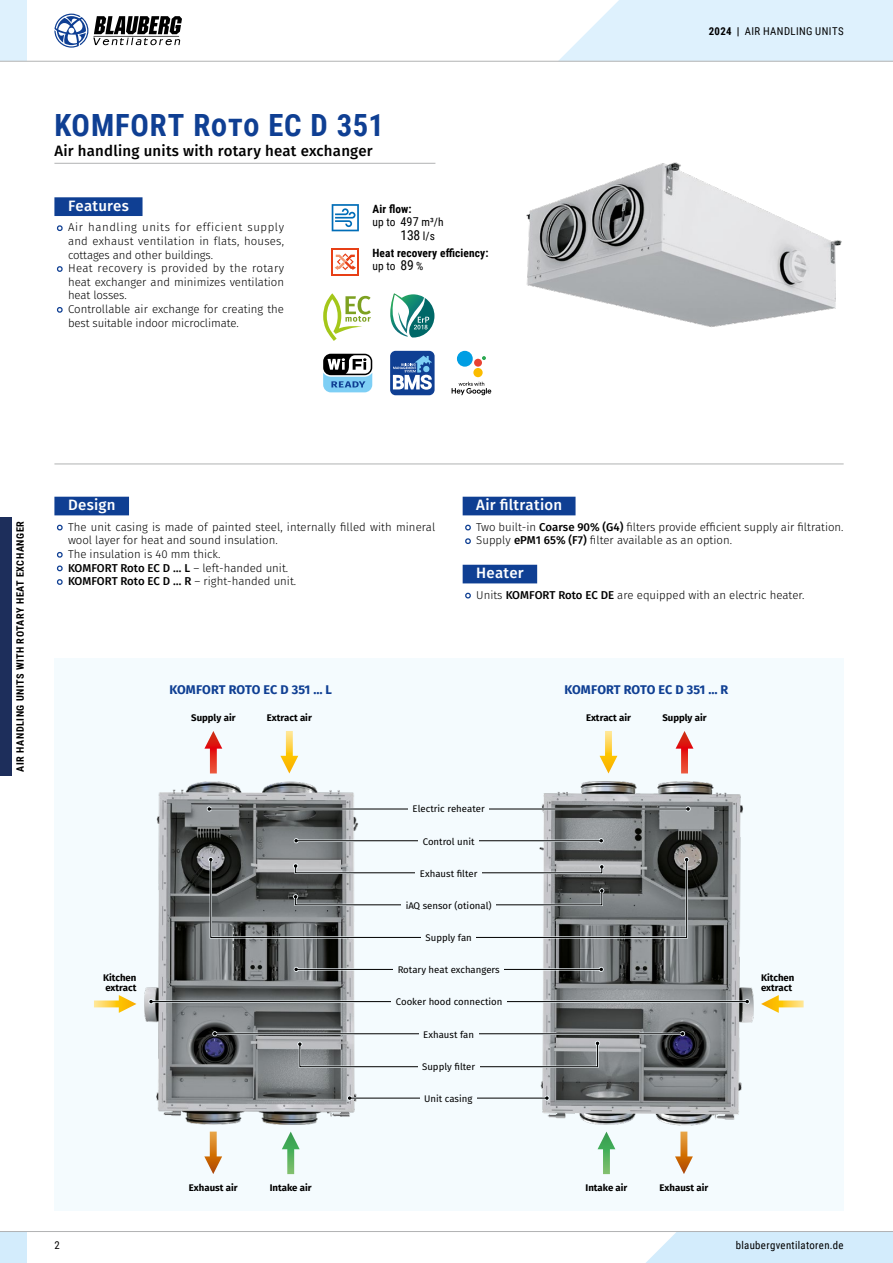
<style>
.page{position:relative;width:893px;height:1263px;background:#fff}
.page>*{position:absolute;margin:0;border:0;box-sizing:border-box;transform-origin:0 0}
.t1{font:700 30.6px "Roboto Condensed";letter-spacing:.025em;color:#0f3f93}
.t2{font:500 15px "Fira Sans";letter-spacing:.015em;color:#000}
.t3{font:500 15px "Fira Sans";letter-spacing:.015em;color:#fff}
.t4{font:13.65px "Roboto Condensed";color:#000}
.t5{font:700 12.6px "Fira Sans";color:#0f3f93}
.t6{font:300 11.4px/13.6px "Fira Sans";color:#000}
.t7{font:700 11.4px/13.6px "Roboto Condensed";letter-spacing:.01em;color:#000}
.t8{font:10.8px "Roboto Condensed";letter-spacing:.035em;color:#000}
.t9{font:700 10.2px "Roboto Condensed";letter-spacing:.055em;color:#000}
.t10{font:9.6px "Fira Sans";color:#000}
.t11{font:700 9.6px/10.2px "Fira Sans";color:#000}
.s1{font-weight:400}
.s2{font-weight:400;font-size:12.3px}
.s3{font-size:11.4px}
.s4{font-weight:400;font-size:13.65px}
.s5{font-weight:700}
.s6{font-weight:500}
</style>
<div class="page">
<hr style="left:54px;top:463px;width:790px;height:1px;background:#b1b2b3">
<hr style="left:54px;top:163px;width:381px;height:1px;background:#b1b2b3">
<div style="left:54px;top:197px;width:89px;height:19px;background:#0f3f93"></div>
<svg style="left:56px;top:225px;width:7px;height:7px"></svg>
<svg style="left:57px;top:266px;width:6px;height:6px"></svg>
<svg style="left:56px;top:307px;width:7px;height:6px"></svg>
<svg style="left:332px;top:204px;width:27px;height:27px"></svg>
<div style="left:332px;top:248px;width:27px;height:27px;background:#e73f16"></div>
<div style="left:333px;top:250px;width:24px;height:24px;background:#fff"></div>
<svg style="left:335px;top:253px;width:21px;height:17px"></svg>
<svg style="left:482px;top:356px;width:4px;height:4px"></svg>
<div style="left:474px;top:359px;width:8px;height:8px;background:#e84233;border-radius:50%"></div>
<div style="left:473px;top:368px;width:10px;height:9px;background:#fbbc00;border-radius:50%"></div>
<div style="left:457px;top:351px;width:16px;height:16px;background:#009ee3;border-radius:50%"></div>
<svg style="left:452px;top:382px;width:39px;height:13px"></svg>
<svg style="left:390px;top:293px;width:44px;height:44px"></svg>
<div style="left:390px;top:351px;width:45px;height:44px;background:#0f3f93;border-radius:5px"></div>
<svg style="left:393px;top:356px;width:39px;height:34px"></svg>
<svg style="left:323px;top:293px;width:48px;height:48px"></svg>
<div style="left:323px;top:354px;width:49px;height:21px;background:#000;border-radius:8px"></div>
<svg style="left:323px;top:355px;width:49px;height:37px"></svg>
<img style="left:526px;top:162px;width:316px;height:165px">
<div style="left:54px;top:497px;width:75px;height:18px;background:#0f3f93"></div>
<svg style="left:56px;top:524px;width:7px;height:7px"></svg>
<svg style="left:56px;top:551px;width:7px;height:7px"></svg>
<svg style="left:56px;top:565px;width:7px;height:7px"></svg>
<svg style="left:57px;top:579px;width:6px;height:6px"></svg>
<div style="left:463px;top:497px;width:112px;height:18px;background:#0f3f93"></div>
<div style="left:463px;top:565px;width:74px;height:18px;background:#0f3f93"></div>
<svg style="left:465px;top:524px;width:6px;height:7px"></svg>
<svg style="left:465px;top:538px;width:6px;height:6px"></svg>
<svg style="left:465px;top:592px;width:6px;height:7px"></svg>
<div style="left:54px;top:658px;width:790px;height:553px;background:#f4fbfe"></div>
<img style="left:144px;top:781px;width:215px;height:344px">
<img style="left:539px;top:781px;width:215px;height:345px">
<svg style="left:293px;top:863px;width:311px;height:12px"></svg>
<svg style="left:293px;top:888px;width:311px;height:19px"></svg>
<svg style="left:297px;top:1041px;width:303px;height:28px"></svg>
<div style="left:210px;top:858px;width:478px;height:80px;border:2px solid #f4fbfe"></div>
<div style="left:210px;top:859px;width:477px;height:79px;border:1px solid #000"></div>
<svg style="left:684px;top:857px;width:5px;height:5px"></svg>
<svg style="left:208px;top:857px;width:5px;height:5px"></svg>
<hr style="left:151px;top:1000px;width:596px;height:3px;background:#f4fbfe">
<hr style="left:151px;top:1001px;width:596px;height:1px;background:#000">
<svg style="left:745px;top:999px;width:5px;height:5px"></svg>
<svg style="left:148px;top:999px;width:6px;height:5px"></svg>
<hr style="left:215px;top:1033px;width:468px;height:2px;background:#f4fbfe">
<hr style="left:215px;top:1033px;width:468px;height:1px;background:#000">
<svg style="left:680px;top:1031px;width:5px;height:5px"></svg>
<svg style="left:212px;top:1031px;width:5px;height:5px"></svg>
<hr style="left:350px;top:1097px;width:197px;height:2px;background:#f4fbfe">
<hr style="left:350px;top:1098px;width:197px;height:1px;background:#000">
<svg style="left:544px;top:1095px;width:5px;height:6px"></svg>
<svg style="left:347px;top:1095px;width:5px;height:6px"></svg>
<hr style="left:296px;top:968px;width:305px;height:2px;background:#f4fbfe">
<hr style="left:296px;top:969px;width:305px;height:1px;background:#000">
<svg style="left:599px;top:967px;width:5px;height:5px"></svg>
<svg style="left:294px;top:967px;width:5px;height:5px"></svg>
<hr style="left:296px;top:840px;width:305px;height:2px;background:#f4fbfe">
<hr style="left:296px;top:840px;width:305px;height:1px;background:#000">
<svg style="left:599px;top:838px;width:5px;height:5px"></svg>
<svg style="left:294px;top:838px;width:5px;height:5px"></svg>
<hr style="left:209px;top:808px;width:479px;height:2px;background:#f4fbfe">
<hr style="left:209px;top:808px;width:479px;height:1px;background:#000">
<svg style="left:685px;top:806px;width:6px;height:5px"></svg>
<svg style="left:207px;top:806px;width:5px;height:5px"></svg>
<div style="left:408px;top:805px;width:81px;height:7px;background:#f4fbfe"></div>
<div style="left:418px;top:837px;width:61px;height:7px;background:#f4fbfe"></div>
<div style="left:401px;top:901px;width:95px;height:8px;background:#f4fbfe"></div>
<div style="left:421px;top:933px;width:55px;height:8px;background:#f4fbfe"></div>
<div style="left:416px;top:869px;width:66px;height:8px;background:#f4fbfe"></div>
<div style="left:393px;top:966px;width:111px;height:7px;background:#f4fbfe"></div>
<div style="left:419px;top:1030px;width:59px;height:7px;background:#f4fbfe"></div>
<div style="left:418px;top:1062px;width:61px;height:8px;background:#f4fbfe"></div>
<div style="left:420px;top:1094px;width:57px;height:8px;background:#f4fbfe"></div>
<div style="left:392px;top:998px;width:115px;height:7px;background:#f4fbfe"></div>
<svg style="left:204px;top:731px;width:18px;height:42px"></svg>
<svg style="left:676px;top:731px;width:17px;height:42px"></svg>
<svg style="left:204px;top:1131px;width:18px;height:43px"></svg>
<svg style="left:675px;top:1131px;width:18px;height:43px"></svg>
<svg style="left:282px;top:1131px;width:18px;height:43px"></svg>
<svg style="left:597px;top:1131px;width:18px;height:43px"></svg>
<svg style="left:280px;top:731px;width:18px;height:42px"></svg>
<svg style="left:600px;top:731px;width:17px;height:42px"></svg>
<svg style="left:94px;top:995px;width:42px;height:18px"></svg>
<svg style="left:761px;top:995px;width:43px;height:18px"></svg>
<div style="left:646px;top:1232px;width:247px;height:31px;background:#d3ecfc"></div>
<div style="left:0;top:1231px;width:27px;height:32px;background:#d3ecfc"></div>
<hr style="left:0;top:1231px;width:893px;height:1px;background:#b1b2b3">
<div style="left:0;top:0;width:27px;height:61px;background:#def1fd"></div>
<hr style="left:0;top:61px;width:893px;height:1px;background:#b1b2b3">
<svg style="left:558px;top:0;width:335px;height:62px;background:#e0f1fb"></svg>
<svg style="left:54px;top:14px;width:128px;height:34px"></svg>
<div style="left:0;top:517px;width:12px;height:259px;background:#1d2e5b"></div>
<h1 class="t1" style="left:54px;top:104px;width:331px">KOMFORT Roto EC D 351</h1>
<h2 class="t2" style="left:54px;top:141px;width:320px">Air handling units with rotary heat exchanger</h2>
<h2 class="t3" style="left:68px;top:195px;width:63px">Features</h2>
<p class="t6" style="left:68px;top:221px;width:218px">Air handling units for efficient supply and exhaust ventilation in flats, houses, cottages and other buildings.<br>Heat recovery is provided by the rotary heat exchanger and minimizes ventilation heat losses.<br>Controllable air exchange for creating the best suitable indoor microclimate.</p>
<p class="t7" style="left:372px;top:201px;width:73px">Air flow:<br><span class="s1">up to</span> <span class="s2">497</span> <span class="s1">m³/h</span></p>
<p class="t4" style="left:401px;top:225px;width:36px">138 <span class="s3">l/s</span></p>
<p class="t7" style="left:372px;top:245px;width:117px">Heat recovery efficiency: <span class="s1">up to</span> <span class="s4">89</span> <span class="s1">%</span></p>
<p class="t8" style="left:709px;top:23px;width:136px"><span class="s5">2024 |</span> AIR HANDLING UNITS</p>
<p class="t9" style="left:13px;top:771px;width:252px;rotate:-90deg">AIR HANDLING UNITS WITH ROTARY HEAT EXCHANGER</p>
<h2 class="t3" style="left:68px;top:494px;width:49px">Design</h2>
<p class="t6" style="left:68px;top:521px;width:369px">The unit casing is made of painted steel, internally filled with mineral wool layer for heat and sound insulation.<br>The insulation is 40 mm thick.<br><span class="s6">KOMFORT Roto EC D … L</span> – left-handed unit.<br><span class="s6">KOMFORT Roto EC D … R</span> – right-handed unit.</p>
<h2 class="t3" style="left:476px;top:494px;width:87px">Air filtration</h2>
<p class="t6" style="left:476px;top:521px;width:369px">Two built-in <span class="s6">Coarse 90% (G4)</span> filters provide efficient supply air filtration.<br>Supply <span class="s6">ePM1 65% (F7)</span> filter available as an option.</p>
<h2 class="t3" style="left:476px;top:563px;width:49px">Heater</h2>
<p class="t6" style="left:476px;top:589px;width:330px">Units <span class="s6">KOMFORT Roto EC DE</span> are equipped with an electric heater.</p>
<p class="t5" style="left:170px;top:681px;width:164px">KOMFORT ROTO EC D 351 … L</p>
<p class="t5" style="left:565px;top:681px;width:165px">KOMFORT ROTO EC D 351 … R</p>
<p class="t11" style="left:191px;top:714px;width:46px">Supply air</p>
<p class="t11" style="left:662px;top:714px;width:46px">Supply air</p>
<p class="t11" style="left:267px;top:714px;width:46px">Extract air</p>
<p class="t11" style="left:586px;top:714px;width:46px">Extract air</p>
<p class="t10" style="left:413px;top:802px;width:74px">Electric reheater</p>
<p class="t10" style="left:423px;top:834px;width:53px">Control unit</p>
<p class="t10" style="left:420px;top:867px;width:59px">Exhaust filter</p>
<p class="t10" style="left:406px;top:899px;width:88px">iAQ sensor (otional)</p>
<p class="t10" style="left:425px;top:931px;width:48px">Supply fan</p>
<p class="t10" style="left:398px;top:963px;width:104px">Rotary heat exchangers</p>
<p class="t11" style="left:103px;top:973px;width:35px">Kitchen extract</p>
<p class="t11" style="left:761px;top:973px;width:35px">Kitchen extract</p>
<p class="t10" style="left:396px;top:995px;width:108px">Cooker hood connection</p>
<p class="t10" style="left:423px;top:1027px;width:52px">Exhaust fan</p>
<p class="t10" style="left:422px;top:1059px;width:55px">Supply filter</p>
<p class="t10" style="left:424px;top:1092px;width:50px">Unit casing</p>
<p class="t11" style="left:189px;top:1183px;width:50px">Exhaust air</p>
<p class="t11" style="left:270px;top:1183px;width:43px">Intake air</p>
<p class="t11" style="left:585px;top:1183px;width:43px">Intake air</p>
<p class="t11" style="left:660px;top:1183px;width:50px">Exhaust air</p>
<p class="t8" style="left:54px;top:1238px;width:7px">2</p>
<p class="t8" style="left:736px;top:1238px;width:109px">blaubergventilatoren.de</p>
</div>
